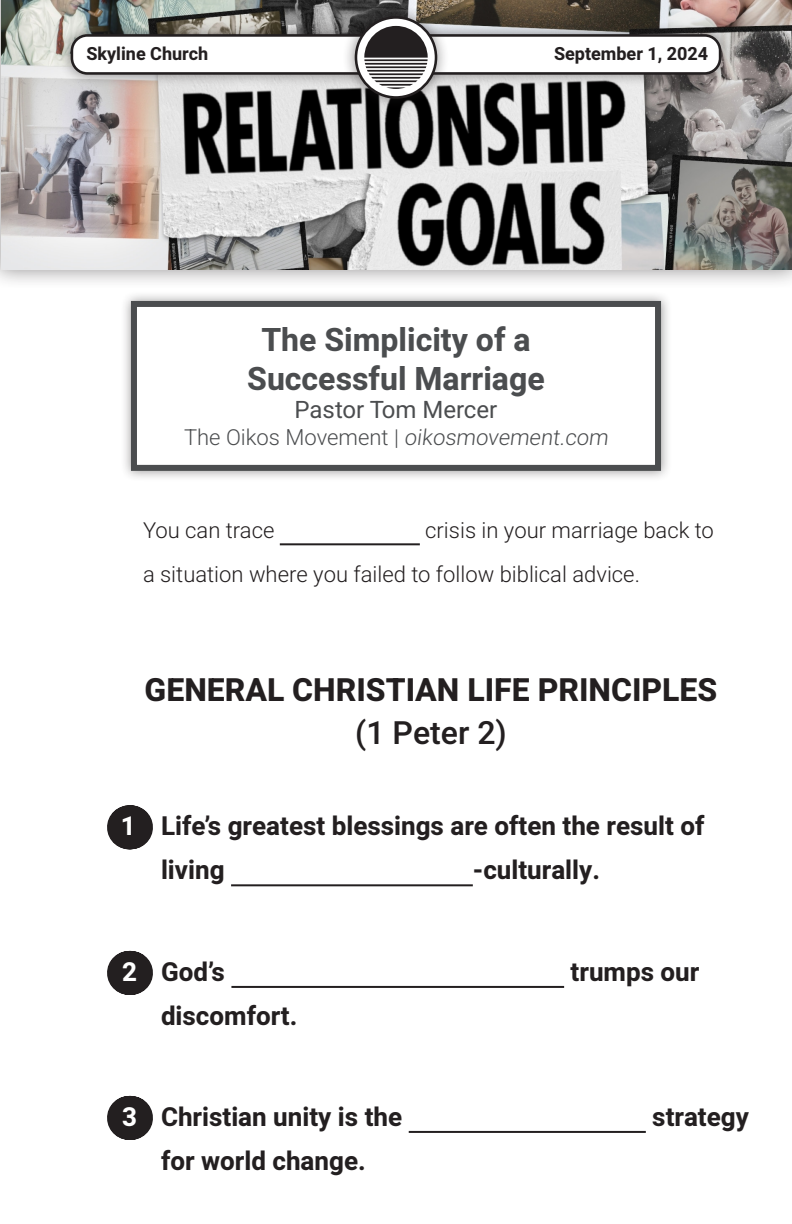
<style>
.page{position:relative;width:792px;height:1224px;background:#fff}
.page>*{position:absolute;margin:0;border:0;box-sizing:border-box;transform-origin:0 0}
.t1{font:700 32px "Heebo";color:#4b4d4f}
.Main_Points_nolist_center{font:800 32px "Heebo";color:#231f20}
.Main_Points_nolist_center-2{font:500 32px "Heebo";color:#231f20}
.t2{font:700 26px/44px "Heebo";color:#231f20}
.t3{font:24px "Heebo";color:#4b4d4f}
.Scripture{font:300 22px/44px "Heebo";color:#231f20}
.t4{font:300 22px "Heebo";color:#4b4d4f}
.t5{font:700 18px "Heebo";color:#231f20}
.s1{color:#fff}
</style>
<div class="page">
<div style="left:0;top:0;width:792px;height:290px;background:#231f20;opacity:.45"></div>
<img style="left:2px;top:0;width:790px;height:270px">
<div style="left:58px;top:21px;width:676px;height:67px;background:#231f20;opacity:.45"></div>
<div style="left:72px;top:35px;width:648px;height:38px;background:#fff;border-radius:15px"></div>
<div style="left:71px;top:34px;width:650px;height:41px;border:3px solid #231f20;border-radius:15px"></div>
<div style="left:342px;top:3px;width:108px;height:108px;background:#231f20;opacity:.45"></div>
<svg style="left:356px;top:17px;width:80px;height:80px"></svg>
<div style="left:355px;top:16px;width:82px;height:83px;border:3px solid #231f20;border-radius:50%"></div>
<svg style="left:364px;top:26px;width:64px;height:63px"></svg>
<hr style="left:280px;top:543px;width:140px;height:2px;background:#231f20">
<hr style="left:129px;top:805px;width:1px;height:44px;background:#231f20">
<hr style="left:130px;top:805px;width:1px;height:44px;background:#231f20">
<hr style="left:231px;top:884px;width:242px;height:2px;background:#231f20">
<hr style="left:129px;top:951px;width:1px;height:44px;background:#231f20">
<hr style="left:130px;top:951px;width:1px;height:44px;background:#231f20">
<hr style="left:231px;top:986px;width:333px;height:2px;background:#231f20">
<hr style="left:129px;top:1096px;width:1px;height:44px;background:#231f20">
<hr style="left:130px;top:1096px;width:1px;height:44px;background:#231f20">
<hr style="left:409px;top:1131px;width:237px;height:2px;background:#231f20">
<div style="left:120px;top:290px;width:552px;height:192px;background:#231f20;opacity:.45"></div>
<div style="left:131px;top:301px;width:530px;height:170px;background:#fff;border:6px solid #4b4d4f"></div>
<p class="t5" style="left:86px;top:41px;width:123px">Skyline Church</p>
<p class="t5" style="left:554px;top:41px;width:156px">September 1, 2024</p>
<p class="t1" style="left:261px;top:318px;width:271px">The Simplicity of a</p>
<p class="t1" style="left:247px;top:356px;width:299px">Successful Marriage</p>
<p class="t3" style="left:295px;top:393px;width:204px">Pastor Tom Mercer</p>
<p class="t4" style="left:184px;top:422px;width:429px">T h e O i ko s M ove m e n t | oikosmovement.com</p>
<p class="Scripture" style="left:143px;top:508px;width:572px;text-indent:282px">crisis in your marriage back to a situation where you failed to follow biblical advice.</p>
<p class="Scripture" style="left:143px;top:508px;width:133px">You can trace</p>
<p class="Main_Points_nolist_center" style="left:145px;top:668px;width:574px">GENERAL CHRISTIAN LIFE PRINCIPLES</p>
<p class="Main_Points_nolist_center-2" style="left:355px;top:711px;width:153px">(1 Peter 2)</p>
<p class="t2" style="left:161px;top:805px;width:545px;text-indent:-40px"><span class="s1">1</span> Life’s greatest blessings are often the result of living</p>
<p class="t2" style="left:473px;top:849px;width:129px">-culturally.</p>
<p class="t2" style="left:122px;top:950px;width:104px"><span class="s1">2</span> God’s</p>
<p class="t2" style="left:571px;top:950px;width:130px">trumps our</p>
<p class="t2" style="left:161px;top:994px;width:138px">discomfort.</p>
<p class="t2" style="left:122px;top:1095px;width:282px"><span class="s1">3</span> Christian unity is the</p>
<p class="t2" style="left:652px;top:1095px;width:98px">strategy</p>
<p class="t2" style="left:161px;top:1139px;width:206px">for world change.</p>
</div>
